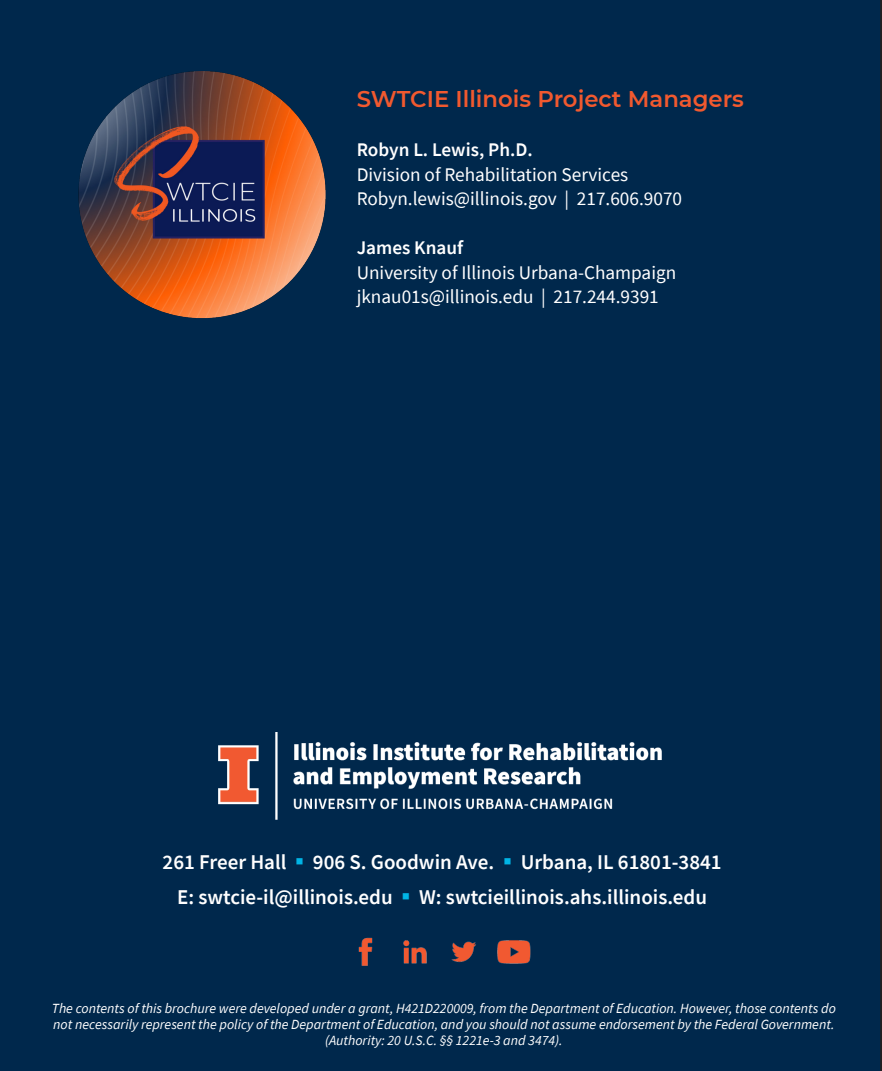
<style>
.page{position:relative;width:882px;height:1071px;background:#00284c}
.page>*{position:absolute;margin:0;border:0;box-sizing:border-box;transform-origin:0 0}
.Featured_text{font:600 22.75px "Montserrat";color:#f1592f}
.t1{font:600 21px/35px "Source Sans Pro";color:#fff;text-align:center}
.Featured_text-2{font:19.25px "Source Sans Pro";color:#fff}
.Featured_text-3{font:600 19.25px "Source Sans Pro";color:#fff}
.t2{font:italic 14px/15.8px "Source Sans Pro";color:#fff;text-align:center}
.s1{color:#00b5e6}
</style>
<div class="page">
<img style="left:47px;top:71px;width:296px;height:248px">
<img style="left:218px;top:732px;width:443px;height:88px">
<img style="left:341px;top:927px;width:197px;height:49px">
<p class="Featured_text" style="left:357px;top:83px;width:389px">SWTCIE Illinois Project Managers</p>
<p class="Featured_text-3" style="left:357px;top:137px;width:178px">Robyn L. Lewis, Ph.D.</p>
<p class="Featured_text-2" style="left:357px;top:162px;width:273px">Division of Rehabilitation Services</p>
<p class="Featured_text-2" style="left:357px;top:187px;width:327px">Robyn.lewis@illinois.gov | 217.606.9070</p>
<p class="Featured_text-3" style="left:357px;top:235px;width:108px">James Knauf</p>
<p class="Featured_text-2" style="left:357px;top:260px;width:321px">University of Illinois Urbana-Champaign</p>
<p class="Featured_text-2" style="left:357px;top:285px;width:304px">jknau01s@illinois.edu | 217.244.9391</p>
<p class="t1" style="left:163px;top:845px;width:561px">261 Freer Hall <span class="s1">▪</span> 906 S. Goodwin Ave. <span class="s1">▪</span> Urbana, IL 61801-3841<br>E: swtcie-il@illinois.edu <span class="s1">▪</span> W: swtcieillinois.ahs.illinois.edu</p>
<p class="t2" style="left:52px;top:1001px;width:785px">The contents of this brochure were developed under a grant, H421D220009, from the Department of Education. However, those contents do not necessarily represent the policy of the Department of Education, and you should not assume endorsement by the Federal Government. (Authority: 20 U.S.C. §§ 1221e-3 and 3474).</p>
</div>
